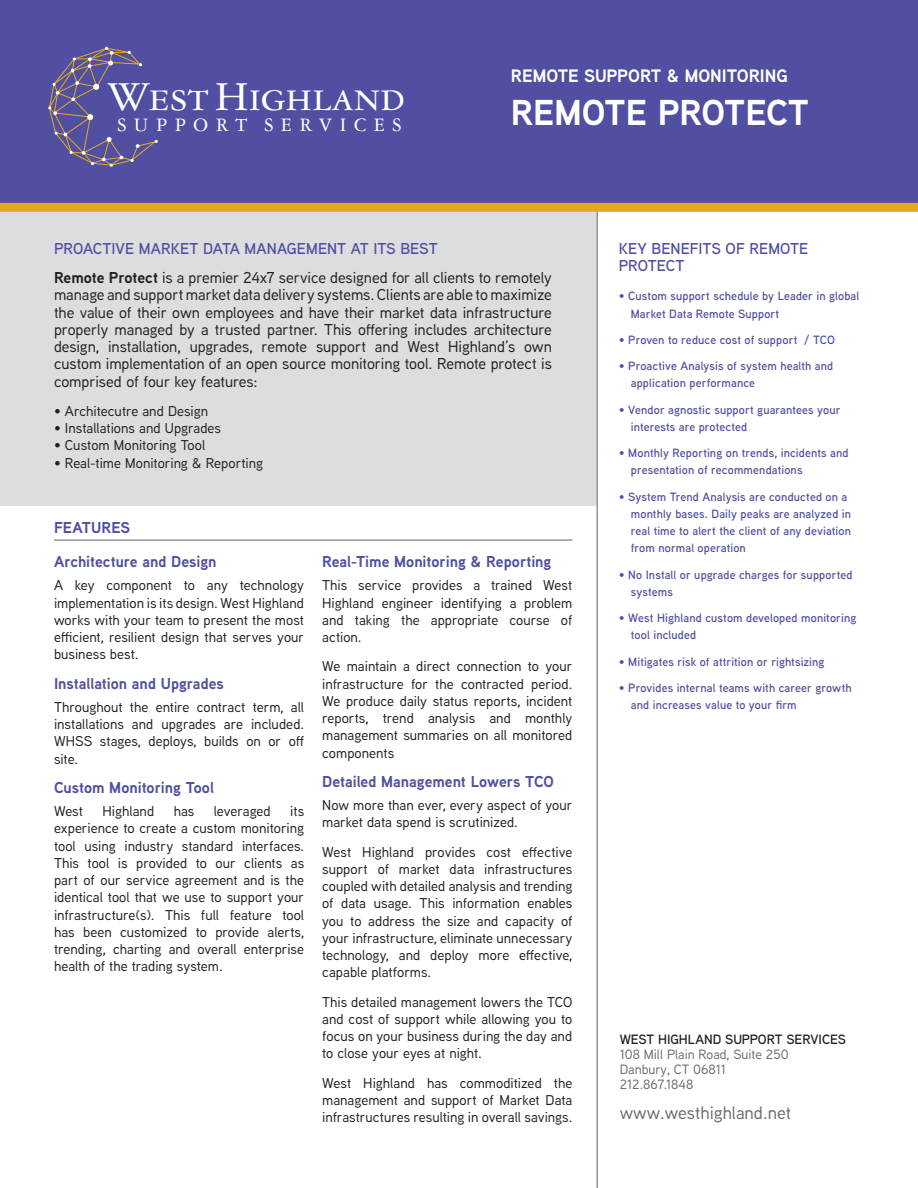
<style>
.page{position:relative;width:918px;height:1188px;background:#fff}
.page>*{position:absolute;margin:0;border:0;box-sizing:border-box;transform-origin:0 0}
.t1{font:43.8px "Garamond Three SC";color:#fff}
.t2{font:700 36px "Aaux Next";color:#fff}
.t3{font:20.25px "Garamond Three";letter-spacing:.37em;color:#fff}
.t4{font:700 18px "Aaux Next";color:#fff}
.t5{font:500 18px "Aaux Next";color:#6c6d70}
.intro_text{font:500 15.75px/17.2px "Aaux Next";letter-spacing:-.005em;color:#231f20;text-align:justify}
.Sub_1{font:700 15.75px "Aaux Next";color:#504fa1}
.head_2{font:600 15.75px/17.2px "Aaux Next";letter-spacing:-.005em;color:#504fa1}
.Sub_3{font:700 15.75px "Aaux Next";color:#504fa1}
.text_1{font:500 14.25px/17.2px "Aaux Next";color:#231f20;text-align:justify}
.t6{font:500 13.5px "Aaux Next";color:#6c6d70}
.t7{font:600 13.5px "Aaux Next";color:#231f20}
.call_out{font:600 12px/17.2px "Aaux Next";letter-spacing:.01em;color:#504fa1}
.s1{font-weight:700}
</style>
<div class="page">
<div style="left:0;top:207px;width:597px;height:298px;background:#dcdddf"></div>
<div style="left:0;top:0;width:918px;height:207px;background:#504fa1"></div>
<svg style="left:48px;top:47px;width:110px;height:120px"></svg>
<hr style="left:596px;top:207px;width:2px;height:981px;background:#939598">
<div style="left:0;top:203px;width:918px;height:9px;background:#e4a922"></div>
<hr style="left:54px;top:539px;width:518px;height:2px;background:#939598">
<p class="t1" style="left:107px;top:74px;width:300px">WestHighland</p>
<p class="t3" style="left:117px;top:114px;width:286px">SUPPORT SERVICES</p>
<p class="t4" style="left:511px;top:63px;width:279px">REMOTE SUPPORT &amp; MONITORING</p>
<p class="t2" style="left:511px;top:87px;width:300px">REMOTE PROTECT</p>
<p class="head_2" style="left:54px;top:239px;width:385px">PROACTIVE MARKET DATA MANAGEMENT AT ITS BEST</p>
<p class="intro_text" style="left:54px;top:269px;width:499px"><span class="s1">Remote Protect</span> is a premier 24x7 service designed for all clients to remotely manage and support market data delivery systems. Clients are able to maximize the value of their own employees and have their market data infrastructure properly managed by a trusted partner. This offering includes architecture design, installation, upgrades, remote support and West Highland’s own custom implementation of an open source monitoring tool. Remote protect is comprised of four key features:</p>
<p class="text_1" style="left:54px;top:402px;width:156px">• Architecutre and Design</p>
<p class="text_1" style="left:54px;top:419px;width:169px">• Installations and Upgrades</p>
<p class="text_1" style="left:54px;top:436px;width:153px">• Custom Monitoring Tool</p>
<p class="text_1" style="left:54px;top:454px;width:211px">• Real-time Monitoring &amp; Reporting</p>
<p class="Sub_3" style="left:54px;top:516px;width:78px">FEATURES</p>
<p class="Sub_1" style="left:54px;top:551px;width:164px">Architecture and Design</p>
<p class="text_1" style="left:54px;top:576px;width:252px">A key component to any technology implementation is its design. West Highland works with your team to present the most efficient, resilient design that serves your business best.</p>
<p class="Sub_1" style="left:54px;top:672px;width:171px">Installation and Upgrades</p>
<p class="text_1" style="left:54px;top:698px;width:252px">Throughout the entire contract term, all installations and upgrades are included.<br>WHSS stages, deploys, builds on or off site.</p>
<p class="Sub_1" style="left:54px;top:776px;width:162px">Custom Monitoring Tool</p>
<p class="text_1" style="left:54px;top:802px;width:31px">West</p>
<p class="text_1" style="left:102px;top:802px;width:53px">Highland</p>
<p class="text_1" style="left:174px;top:802px;width:22px">has</p>
<p class="text_1" style="left:214px;top:802px;width:59px">leveraged</p>
<p class="text_1" style="left:54px;top:802px;width:252px;text-indent:236px">its experience to create a custom monitoring tool using industry standard interfaces.<br>This tool is provided to our clients as part of our service agreement and is the identical tool that we use to support your infrastructure(s). This full feature tool has been customized to provide alerts, trending, charting and overall enterprise health of the trading system.</p>
<p class="Sub_1" style="left:322px;top:551px;width:231px">Real-Time Monitoring &amp; Reporting</p>
<p class="text_1" style="left:322px;top:576px;width:252px">This service provides a trained West Highland engineer identifying a problem and taking the appropriate course of action.</p>
<p class="text_1" style="left:322px;top:657px;width:252px">We maintain a direct connection to your infrastructure for the contracted period.<br>We produce daily status reports, incident reports, trend analysis and monthly management summaries on all monitored components</p>
<p class="Sub_1" style="left:322px;top:770px;width:233px">Detailed Management Lowers TCO</p>
<p class="text_1" style="left:322px;top:796px;width:252px">Now more than ever, every aspect of your market data spend is scrutinized.</p>
<p class="text_1" style="left:322px;top:843px;width:252px">West Highland provides cost effective support of market data infrastructures coupled with detailed analysis and trending of data usage. This information enables you to address the size and capacity of your infrastructure, eliminate unnecessary technology, and deploy more effective, capable platforms.</p>
<p class="text_1" style="left:322px;top:993px;width:252px">This detailed management lowers the TCO and cost of support while allowing you to focus on your business during the day and to close your eyes at night.</p>
<p class="text_1" style="left:322px;top:1074px;width:252px">West Highland has commoditized the management and support of Market Data infrastructures resulting in overall savings.</p>
<p class="head_2" style="left:619px;top:239px;width:191px">KEY BENEFITS OF REMOTE<br>PROTECT</p>
<p class="call_out" style="left:631px;top:287px;width:230px;text-indent:-12px">• Custom support schedule by Leader in global<br>Market Data Remote Support</p>
<p class="call_out" style="left:619px;top:331px;width:218px">• Proven to reduce cost of support / TCO</p>
<p class="call_out" style="left:631px;top:357px;width:204px;text-indent:-12px">• Proactive Analysis of system health and application performance</p>
<p class="call_out" style="left:631px;top:401px;width:211px;text-indent:-12px">• Vendor agnostic support guarantees your interests are protected</p>
<p class="call_out" style="left:631px;top:444px;width:219px;text-indent:-12px">• Monthly Reporting on trends, incidents and presentation of recommendations</p>
<p class="call_out" style="left:631px;top:488px;width:222px;text-indent:-12px">• System Trend Analysis are conducted on a monthly bases. Daily peaks are analyzed in real time to alert the client of any deviation from normal operation</p>
<p class="call_out" style="left:631px;top:566px;width:223px;text-indent:-12px">• No Install or upgrade charges for supported systems</p>
<p class="call_out" style="left:631px;top:609px;width:227px;text-indent:-12px">• West Highland custom developed monitoring tool included</p>
<p class="call_out" style="left:619px;top:653px;width:207px">• Mitigates risk of attrition or rightsizing</p>
<p class="call_out" style="left:631px;top:679px;width:222px;text-indent:-12px">• Provides internal teams with career growth and increases value to your firm</p>
<p class="t7" style="left:620px;top:1030px;width:228px">WEST HIGHLAND SUPPORT SERVICES</p>
<p class="t6" style="left:620px;top:1045px;width:170px">108 Mill Plain Road, Suite 250</p>
<p class="t6" style="left:620px;top:1060px;width:108px">Danbury, CT 06811</p>
<p class="t6" style="left:620px;top:1075px;width:75px">212.867.1848</p>
<p class="t5" style="left:620px;top:1101px;width:173px">www.westhighland.net</p>
</div>
